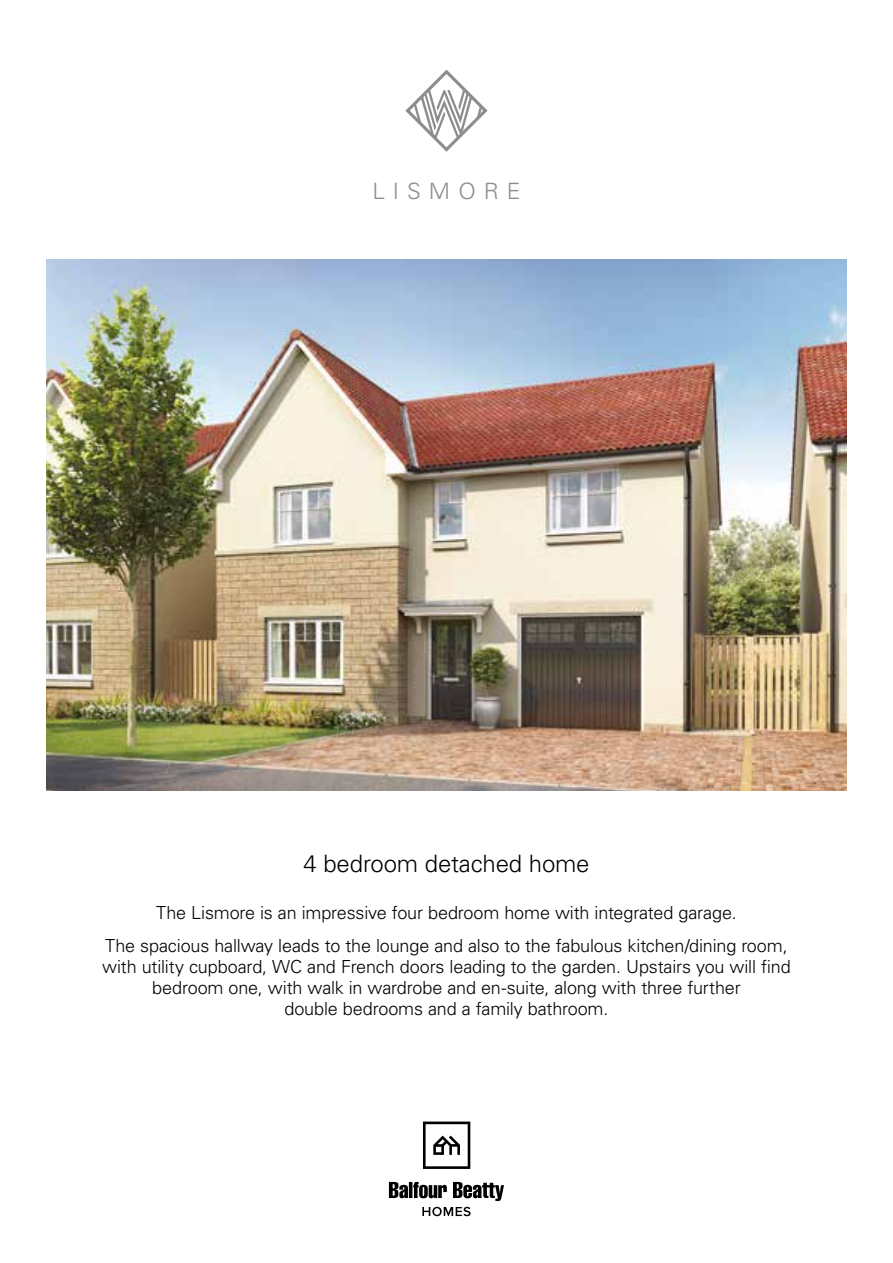
<style>
.page{position:relative;width:893px;height:1263px;background:#fff}
.page>*{position:absolute;margin:0;border:0;box-sizing:border-box;transform-origin:0 0}
.t1{font:300 24px "Univers LT Std";letter-spacing:-.01em;color:#000}
.t2{font:300 22.5px "Univers LT Std";letter-spacing:.355em;color:#8b8d8e}
.t3{font:300 18px/21px "Univers LT Std";letter-spacing:-.01em;color:#000;text-align:center}
</style>
<div class="page">
<img style="left:47px;top:259px;width:799px;height:532px">
<svg style="left:389px;top:1182px;width:115px;height:19px"></svg>
<svg style="left:423px;top:1121px;width:47px;height:48px"></svg>
<svg style="left:422px;top:1207px;width:49px;height:9px"></svg>
<svg style="left:405px;top:69px;width:83px;height:83px"></svg>
<p class="t2" style="left:372px;top:178px;width:150px">LISMORE</p>
<h1 class="t1" style="left:303px;top:849px;width:288px">4 bedroom detached home</h1>
<p class="t3" style="left:105px;top:895px;width:684px;line-height:33.8px">The Lismore is an impressive four bedroom home with integrated garage.<br>The spacious hallway leads to the lounge and also to the fabulous kitchen/dining room,</p>
<p class="t3" style="left:102px;top:956px;width:690px">with utility cupboard, WC and French doors leading to the garden. Upstairs you will find bedroom one, with walk in wardrobe and en-suite, along with three further<br>double bedrooms and a family bathroom.</p>
</div>
